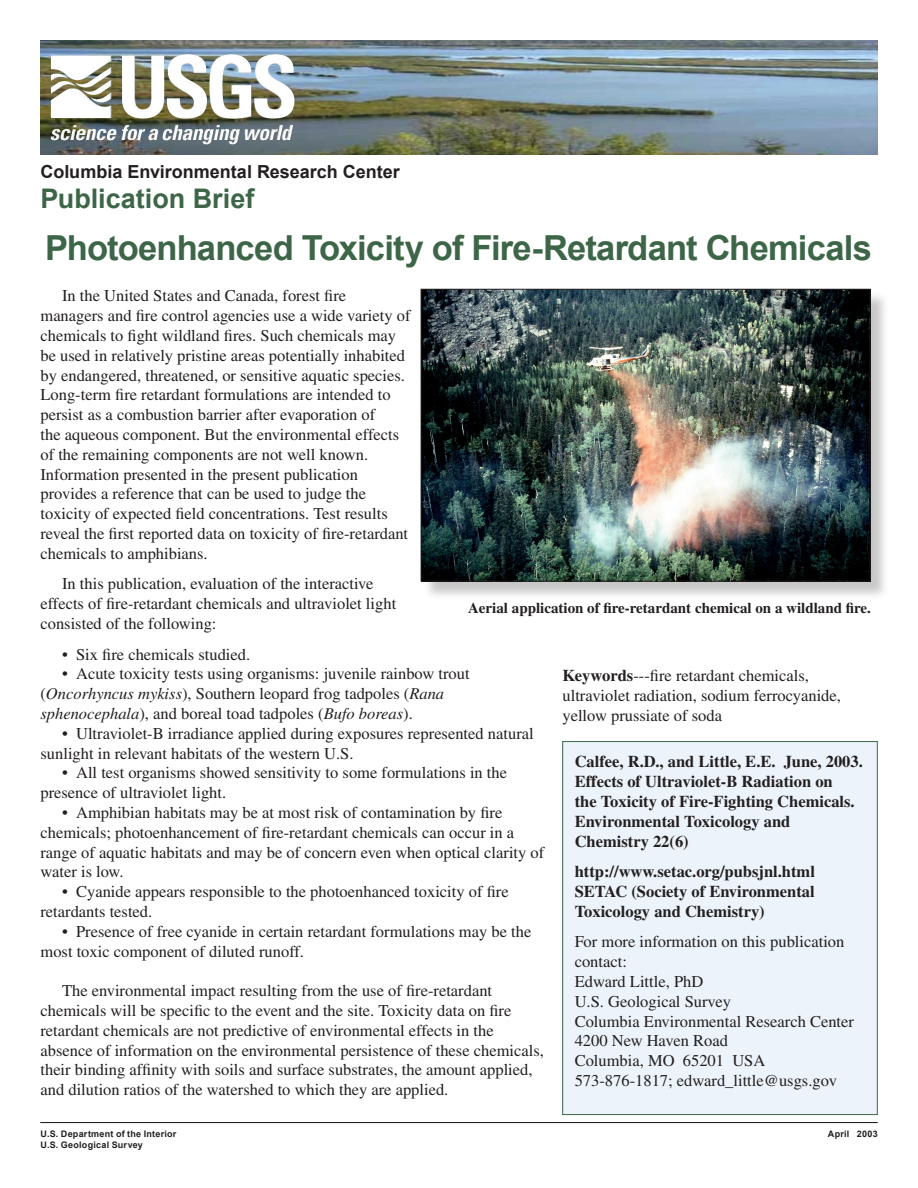
<style>
.page{position:relative;width:918px;height:1188px;background:#fff}
.page>*{position:absolute;margin:0;border:0;box-sizing:border-box;transform-origin:0 0}
.t1{font:700 34.5px "Arial";letter-spacing:-.025em;color:#3d6648}
.t2{font:700 27px "Arial";color:#3d6648}
.t3{font:700 18px "Arial";color:#231f20}
.text{font:16.5px/19.8px "Times";color:#231f20}
.text-2{font:700 16.5px/19.8px "Times";color:#231f20}
.text-3{font:700 15px "Times";color:#231f20}
.t4{font:700 9px "Arial";letter-spacing:.025em;color:#231f20}
.s1{font-style:italic}
.s2{font-weight:700}
</style>
<div class="page">
<img style="left:40px;top:41px;width:838px;height:114px">
<img style="left:181px;top:63px;width:26px;height:46px">
<hr style="left:40px;top:1122px;width:838px;height:1px;background:#231f20">
<div style="left:563px;top:742px;width:314px;height:373px;background:#ecf3fa"></div>
<div style="left:562px;top:741px;width:316px;height:374px;border:1px solid #3d6648"></div>
<div style="left:423px;top:291px;width:467px;height:311px;background:#231f20;opacity:.25"></div>
<img style="left:423px;top:291px;width:445px;height:288px">
<div style="left:421px;top:289px;width:449px;height:292px;border:1px solid #231f20"></div>
<p class="t3" style="left:40px;top:160px;width:361px">Columbia Environmental Research Center</p>
<p class="t2" style="left:40px;top:181px;width:215px">Publication Brief</p>
<p class="t1" style="left:45px;top:225px;width:828px">Photoenhanced Toxicity of Fire-Retardant Chemicals</p>
<p class="text" style="left:40px;top:286px;width:372px;text-indent:22px">In the United States and Canada, forest fire managers and fire control agencies use a wide variety of chemicals to fight wildland fires. Such chemicals may be used in relatively pristine areas potentially inhabited by endangered, threatened, or sensitive aquatic species.<br>Long-term fire retardant formulations are intended to persist as a combustion barrier after evaporation of<br>the aqueous component. But the environmental effects of the remaining components are not well known.<br>Information presented in the present publication provides a reference that can be used to judge the toxicity of expected field concentrations. Test results reveal the first reported data on toxicity of fire-retardant chemicals to amphibians.</p>
<p class="text" style="left:40px;top:574px;width:357px;text-indent:22px">In this publication, evaluation of the interactive effects of fire-retardant chemicals and ultraviolet light consisted of the following:</p>
<p class="text" style="left:62px;top:644px;width:190px">• Six fire chemicals studied.</p>
<p class="text" style="left:40px;top:664px;width:431px;text-indent:22px">• Acute toxicity tests using organisms: juvenile rainbow trout (<span class="s1">Oncorhyncus mykiss</span>), Southern leopard frog tadpoles (<span class="s1">Rana sphenocephala</span>), and boreal toad tadpoles (<span class="s1">Bufo boreas</span>).</p>
<p class="text" style="left:40px;top:723px;width:495px;text-indent:22px">• Ultraviolet-B irradiance applied during exposures represented natural sunlight in relevant habitats of the western U.S.</p>
<p class="text" style="left:40px;top:763px;width:468px;text-indent:22px">• All test organisms showed sensitivity to some formulations in the presence of ultraviolet light.</p>
<p class="text" style="left:40px;top:803px;width:505px;text-indent:22px">• Amphibian habitats may be at most risk of contamination by fire chemicals; photoenhancement of fire-retardant chemicals can occur in a range of aquatic habitats and may be of concern even when optical clarity of water is low.</p>
<p class="text" style="left:40px;top:882px;width:470px;text-indent:22px">• Cyanide appears responsible to the photoenhanced toxicity of fire retardants tested.</p>
<p class="text" style="left:40px;top:921px;width:492px;text-indent:22px">• Presence of free cyanide in certain retardant formulations may be the most toxic component of diluted runoff.</p>
<p class="text" style="left:40px;top:981px;width:505px;text-indent:22px">The environmental impact resulting from the use of fire-retardant chemicals will be specific to the event and the site. Toxicity data on fire retardant chemicals are not predictive of environmental effects in the absence of information on the environmental persistence of these chemicals, their binding affinity with soils and surface substrates, the amount applied, and dilution ratios of the watershed to which they are applied.</p>
<p class="text-3" style="left:468px;top:598px;width:404px">Aerial application of fire-retardant chemical on a wildland fire.</p>
<p class="text" style="left:562px;top:666px;width:280px"><span class="s2">Keywords</span>---fire retardant chemicals, ultraviolet radiation, sodium ferrocyanide, yellow prussiate of soda</p>
<p class="text-2" style="left:575px;top:752px;width:290px">Calfee, R.D., and Little, E.E. June, 2003.<br>Effects of Ultraviolet-B Radiation on<br>the Toxicity of Fire-Fighting Chemicals.<br>Environmental Toxicology and Chemistry 22(6)</p>
<p class="text-2" style="left:575px;top:861px;width:242px;text-align:justify">http://www.setac.org/pubsjnl.html SETAC (Society of Environmental Toxicology and Chemistry)</p>
<p class="text" style="left:575px;top:932px;width:271px">For more information on this publication contact:</p>
<p class="text" style="left:575px;top:971px;width:130px">Edward Little, PhD</p>
<p class="text" style="left:575px;top:991px;width:158px">U.S. Geological Survey</p>
<p class="text" style="left:575px;top:1011px;width:281px">Columbia Environmental Research Center</p>
<p class="text" style="left:575px;top:1031px;width:155px">4200 New Haven Road</p>
<p class="text" style="left:575px;top:1051px;width:192px">Columbia, MO 65201 USA</p>
<p class="text" style="left:575px;top:1070px;width:264px">573-876-1817; edward_little@usgs.gov</p>
<p class="t4" style="left:40px;top:1128px;width:137px">U.S. Department of the Interior</p>
<p class="t4" style="left:40px;top:1138px;width:104px">U.S. Geological Survey</p>
<p class="t4" style="left:828px;top:1128px;width:51px">April 2003</p>
</div>
